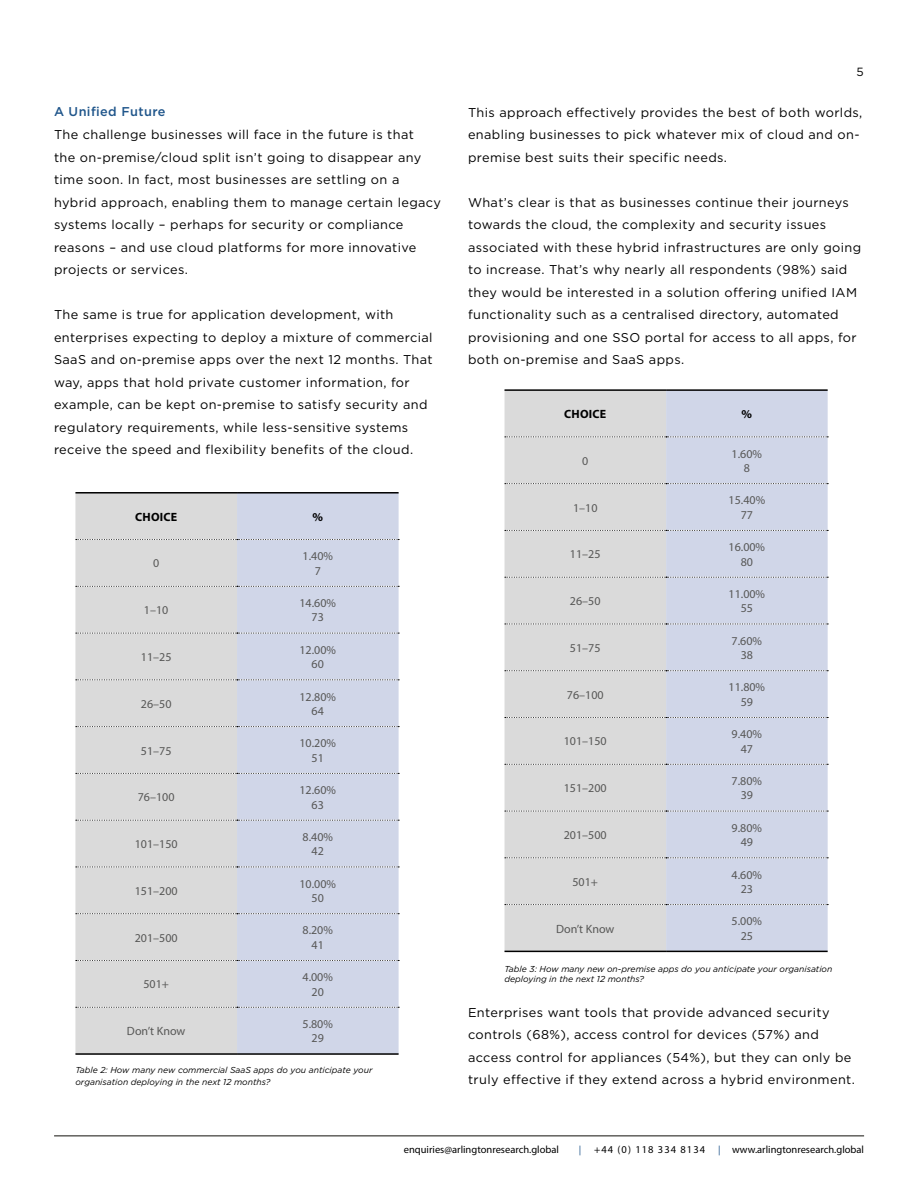
<style>
.page{position:relative;width:918px;height:1188px;background:#fff}
.page>*{position:absolute;margin:0;border:0;box-sizing:border-box;transform-origin:0 0}
.t1{font:12.75px/22.5px "Gotham";letter-spacing:.03em;color:#000}
.t2{font:500 12.75px "Gotham";letter-spacing:.03em;color:#20568b}
.t3{font:12px/14.4px "Myriad Pro";color:#575756;text-align:center}
.t4{font:700 12px "Myriad Pro";letter-spacing:.02em;color:#000}
.t5{font:11.85px "Gotham";color:#000}
.t6{font:10.5px "Myriad Pro";color:#000}
.t7{font:italic 8.7px/12px "Gotham";color:#000}
.s1{font-family:"Gotham";color:#20568b}
</style>
<div class="page">
<hr style="left:54px;top:1136px;width:810px;height:1px;background:#12110c">
<div style="left:75px;top:494px;width:162px;height:559px;background:#dadada"></div>
<div style="left:237px;top:494px;width:162px;height:559px;background:#d0d6e8"></div>
<hr style="left:75px;top:492px;width:162px;height:2px;background:#000">
<hr style="left:237px;top:492px;width:162px;height:2px;background:#000">
<hr style="left:75px;top:1053px;width:162px;height:2px;background:#000">
<hr style="left:237px;top:1053px;width:162px;height:2px;background:#000">
<svg style="left:76px;top:539px;width:323px;height:1px"></svg>
<svg style="left:76px;top:586px;width:323px;height:1px"></svg>
<svg style="left:76px;top:633px;width:323px;height:1px"></svg>
<svg style="left:76px;top:679px;width:323px;height:1px"></svg>
<svg style="left:76px;top:726px;width:323px;height:1px"></svg>
<svg style="left:76px;top:773px;width:323px;height:1px"></svg>
<svg style="left:76px;top:820px;width:323px;height:1px"></svg>
<svg style="left:76px;top:867px;width:323px;height:1px"></svg>
<svg style="left:76px;top:913px;width:323px;height:1px"></svg>
<svg style="left:76px;top:960px;width:323px;height:1px"></svg>
<svg style="left:76px;top:1007px;width:323px;height:1px"></svg>
<div style="left:505px;top:391px;width:161px;height:560px;background:#dadada"></div>
<div style="left:666px;top:391px;width:162px;height:560px;background:#d0d6e8"></div>
<hr style="left:505px;top:389px;width:161px;height:2px;background:#000">
<hr style="left:666px;top:389px;width:162px;height:2px;background:#000">
<hr style="left:505px;top:951px;width:161px;height:1px;background:#000">
<hr style="left:666px;top:951px;width:162px;height:1px;background:#000">
<svg style="left:505px;top:437px;width:323px;height:1px"></svg>
<svg style="left:505px;top:483px;width:323px;height:1px"></svg>
<svg style="left:505px;top:530px;width:323px;height:1px"></svg>
<svg style="left:505px;top:577px;width:323px;height:1px"></svg>
<svg style="left:505px;top:624px;width:323px;height:1px"></svg>
<svg style="left:505px;top:670px;width:323px;height:1px"></svg>
<svg style="left:505px;top:717px;width:323px;height:1px"></svg>
<svg style="left:505px;top:764px;width:323px;height:1px"></svg>
<svg style="left:505px;top:811px;width:323px;height:1px"></svg>
<svg style="left:505px;top:857px;width:323px;height:1px"></svg>
<svg style="left:505px;top:904px;width:323px;height:1px"></svg>
<p class="t2" style="left:54px;top:104px;width:113px">A Unified Future</p>
<p class="t1" style="left:54px;top:123px;width:389px">The challenge businesses will face in the future is that<br>the on-premise/cloud split isn’t going to disappear any time soon. In fact, most businesses are settling on a hybrid approach, enabling them to manage certain legacy systems locally – perhaps for security or compliance reasons – and use cloud platforms for more innovative projects or services.</p>
<p class="t1" style="left:54px;top:303px;width:380px">The same is true for application development, with enterprises expecting to deploy a mixture of commercial SaaS and on-premise apps over the next 12 months. That way, apps that hold private customer information, for example, can be kept on-premise to satisfy security and regulatory requirements, while less-sensitive systems receive the speed and flexibility benefits of the cloud.</p>
<p class="t4" style="left:135px;top:509px;width:44px">CHOICE</p>
<p class="t4" style="left:313px;top:509px;width:12px">%</p>
<p class="t3" style="left:153px;top:556px;width:8px">0</p>
<p class="t3" style="left:303px;top:549px;width:32px">1.40%<br>7</p>
<p class="t3" style="left:144px;top:603px;width:26px">1–10</p>
<p class="t3" style="left:300px;top:596px;width:38px">14.60%<br>73</p>
<p class="t3" style="left:141px;top:650px;width:32px">11–25</p>
<p class="t3" style="left:299px;top:642px;width:38px">12.00%<br>60</p>
<p class="t3" style="left:141px;top:696px;width:32px">26–50</p>
<p class="t3" style="left:299px;top:689px;width:38px">12.80%<br>64</p>
<p class="t3" style="left:141px;top:743px;width:32px">51–75</p>
<p class="t3" style="left:299px;top:736px;width:38px">10.20%<br>51</p>
<p class="t3" style="left:138px;top:790px;width:38px">76–100</p>
<p class="t3" style="left:299px;top:783px;width:38px">12.60%<br>63</p>
<p class="t3" style="left:135px;top:837px;width:44px">101–150</p>
<p class="t3" style="left:303px;top:829px;width:32px">8.40%<br>42</p>
<p class="t3" style="left:135px;top:883px;width:44px">151–200</p>
<p class="t3" style="left:299px;top:876px;width:38px">10.00%<br>50</p>
<p class="t3" style="left:135px;top:930px;width:44px">201–500</p>
<p class="t3" style="left:303px;top:923px;width:32px">8.20%<br>41</p>
<p class="t3" style="left:143px;top:977px;width:27px">501+</p>
<p class="t3" style="left:303px;top:970px;width:32px">4.00%<br>20</p>
<p class="t3" style="left:127px;top:1024px;width:60px">Don’t Know</p>
<p class="t3" style="left:303px;top:1017px;width:32px">5.80%<br>29</p>
<p class="t7" style="left:75px;top:1064px;width:299px">Table 2: How many new commercial SaaS apps do you anticipate your organisation deploying in the next 12 months?</p>
<p class="t5" style="left:856px;top:64px;width:9px">5</p>
<p class="t1" style="left:468px;top:101px;width:396px">This approach effectively provides the best of both worlds, enabling businesses to pick whatever mix of cloud and on&shy;premise best suits their specific needs.</p>
<p class="t1" style="left:468px;top:191px;width:395px">What’s clear is that as businesses continue their journeys towards the cloud, the complexity and security issues associated with these hybrid infrastructures are only going to increase. That’s why nearly all respondents (98%) said they would be interested in a solution offering unified IAM functionality such as a centralised directory, automated provisioning and one SSO portal for access to all apps, for both on-premise and SaaS apps.</p>
<p class="t4" style="left:564px;top:406px;width:44px">CHOICE</p>
<p class="t4" style="left:742px;top:406px;width:12px">%</p>
<p class="t3" style="left:582px;top:453px;width:8px">0</p>
<p class="t3" style="left:732px;top:446px;width:32px">1.60%<br>8</p>
<p class="t3" style="left:573px;top:500px;width:26px">1–10</p>
<p class="t3" style="left:729px;top:493px;width:38px">15.40%<br>77</p>
<p class="t3" style="left:570px;top:547px;width:32px">11–25</p>
<p class="t3" style="left:729px;top:540px;width:38px">16.00%<br>80</p>
<p class="t3" style="left:570px;top:594px;width:32px">26–50</p>
<p class="t3" style="left:729px;top:586px;width:38px">11.00%<br>55</p>
<p class="t3" style="left:570px;top:640px;width:32px">51–75</p>
<p class="t3" style="left:732px;top:633px;width:32px">7.60%<br>38</p>
<p class="t3" style="left:567px;top:687px;width:38px">76–100</p>
<p class="t3" style="left:729px;top:680px;width:38px">11.80%<br>59</p>
<p class="t3" style="left:564px;top:734px;width:44px">101–150</p>
<p class="t3" style="left:732px;top:727px;width:32px">9.40%<br>47</p>
<p class="t3" style="left:564px;top:781px;width:44px">151–200</p>
<p class="t3" style="left:732px;top:774px;width:32px">7.80%<br>39</p>
<p class="t3" style="left:564px;top:828px;width:44px">201–500</p>
<p class="t3" style="left:732px;top:820px;width:32px">9.80%<br>49</p>
<p class="t3" style="left:572px;top:874px;width:27px">501+</p>
<p class="t3" style="left:732px;top:867px;width:32px">4.60%<br>23</p>
<p class="t3" style="left:556px;top:921px;width:60px">Don’t Know</p>
<p class="t3" style="left:732px;top:914px;width:32px">5.00%<br>25</p>
<p class="t7" style="left:505px;top:963px;width:329px;line-height:10.4px">Table 3: How many new on-premise apps do you anticipate your organisation deploying in the next 12 months?</p>
<p class="t1" style="left:468px;top:1001px;width:388px">Enterprises want tools that provide advanced security controls (68%), access control for devices (57%) and access control for appliances (54%), but they can only be truly effective if they extend across a hybrid environment.</p>
<p class="t6" style="left:404px;top:1143px;width:157px">enquiries@arlingtonresearch.global</p>
<p class="t6" style="left:578px;top:1143px;width:287px"><span class="s1">|</span> +44 (0) 118 334 8134 <span class="s1">|</span> www.arlingtonresearch.global</p>
</div>
